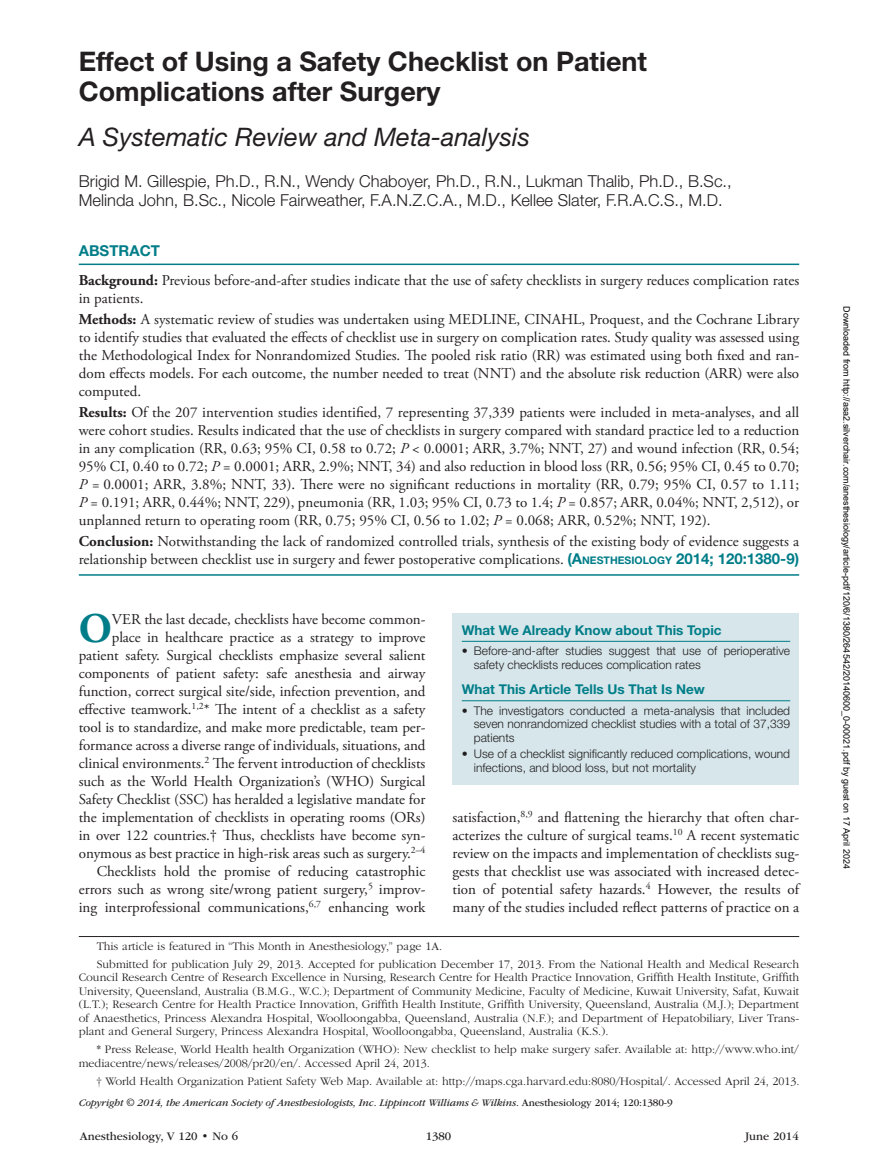
<style>
.page{position:relative;width:878px;height:1175px;background:#fff}
.page>*{position:absolute;margin:0;border:0;box-sizing:border-box;transform-origin:0 0}
.t1{font:700 42.15px "Adobe Garamond Pro";color:#007d88}
.t2{font:700 27px/30px "Helvetica Neue LT Std";color:#231f20}
.t3{font:italic 25.5px "Helvetica Neue LT Std";color:#231f20}
.t4{font:300 16.5px/19.5px "Helvetica Neue LT Std";color:#231f20}
.t5{font:15px/18px "Adobe Garamond Pro";letter-spacing:-.005em;color:#231f20;text-align:justify}
.t6{font:700 15px "Helvetica Neue LT Std";color:#007d88}
.t7{font:700 13.5px "Helvetica Neue LT Std";color:#007d88}
.t8{font:300 12px/13.5px "ITC Garamond Std";color:#231f20}
.t9{font:300 12px/13.5px "Helvetica Neue LT Std";color:#231f20}
.t10{font:12px "ITC Garamond Std";color:#231f20}
.t11{font:italic 10.5px "ITC Garamond Std";letter-spacing:-.01em;color:#231f20}
.t12{font:9px "Arial";color:#000}
.s1{font-weight:700}
.s2{font-style:italic}
.s3{font-family:"Helvetica Neue LT Std";font-weight:700;color:#007d88}
.s4{font-family:"Helvetica Neue LT Std";font-weight:700;font-size:10.5px;color:#007d88}
.s5{font-style:normal}
</style>
<div class="page">
<div style="left:452px;top:613px;width:347px;height:172px;background:#d6e6ea"></div>
<hr style="left:462px;top:641px;width:328px;height:1px;background:#007d88">
<hr style="left:462px;top:700px;width:328px;height:1px;background:#007d88">
<hr style="left:79px;top:263px;width:720px;height:2px;background:#007d88">
<hr style="left:79px;top:574px;width:720px;height:1px;background:#007d88">
<hr style="left:79px;top:936px;width:720px;height:1px;background:#231f20">
<h2 class="t2" style="left:79px;top:46px;width:569px">Effect of Using a Safety Checklist on Patient<br>Complications after Surgery</h2>
<h3 class="t3" style="left:79px;top:122px;width:452px">A Systematic Review and Meta-analysis</h3>
<p class="t4" style="left:79px;top:171px;width:654px">Brigid M. Gillespie, Ph.D., R.N., Wendy Chaboyer, Ph.D., R.N., Lukman Thalib, Ph.D., B.Sc.,<br>Melinda John, B.Sc., Nicole Fairweather, F.A.N.Z.C.A., M.D., Kellee Slater, F.R.A.C.S., M.D.</p>
<p class="t6" style="left:79px;top:241px;width:83px">ABSTRACT</p>
<p class="t5" style="left:79px;top:271px;width:722px"><span class="s1">Background:</span> Previous before-and-after studies indicate that the use of safety checklists in surgery reduces complication rates in patients.</p>
<p class="t5" style="left:79px;top:310px;width:722px"><span class="s1">Methods:</span> A systematic review of studies was undertaken using MEDLINE, CINAHL, Proquest, and the Cochrane Library to identify studies that evaluated the effects of checklist use in surgery on complication rates. Study quality was assessed using the Methodological Index for Nonrandomized Studies. The pooled risk ratio (RR) was estimated using both fixed and ran&shy;dom effects models. For each outcome, the number needed to treat (NNT) and the absolute risk reduction (ARR) were also computed.</p>
<p class="t5" style="left:79px;top:403px;width:722px"><span class="s1">Results:</span> Of the 207 intervention studies identified, 7 representing 37,339 patients were included in meta-analyses, and all were cohort studies. Results indicated that the use of checklists in surgery compared with standard practice led to a reduction in any complication (RR, 0.63; 95% CI, 0.58 to 0.72; <span class="s2">P</span> &lt; 0.0001; ARR, 3.7%; NNT, 27) and wound infection (RR, 0.54; 95% CI, 0.40 to 0.72; <span class="s2">P</span> = 0.0001; ARR, 2.9%; NNT, 34) and also reduction in blood loss (RR, 0.56; 95% CI, 0.45 to 0.70; <span class="s2">P</span> = 0.0001; ARR, 3.8%; NNT, 33). There were no significant reductions in mortality (RR, 0.79; 95% CI, 0.57 to 1.11; <span class="s2">P</span> = 0.191; ARR, 0.44%; NNT, 229), pneumonia (RR, 1.03; 95% CI, 0.73 to 1.4; <span class="s2">P</span> = 0.857; ARR, 0.04%; NNT, 2,512), or unplanned return to operating room (RR, 0.75; 95% CI, 0.56 to 1.02; <span class="s2">P</span> = 0.068; ARR, 0.52%; NNT, 192).</p>
<p class="t5" style="left:79px;top:532px;width:722px"><span class="s1">Conclusion:</span> Notwithstanding the lack of randomized controlled trials, synthesis of the existing body of evidence suggests a relationship between checklist use in surgery and fewer postoperative complications. <span class="s3">(A</span><span class="s4">NESTHESIOLOGY</span> <span class="s3">2014; 120:1380-9)</span></p>
<p class="t5" style="left:79px;top:610px;width:348px;text-align:right">VER the last decade, checklists have become common-<br>place in healthcare practice as a strategy to improve patient safety. Surgical checklists emphasize several salient components of patient safety: safe anesthesia and airway function, correct surgical site/side, infection prevention, and effective teamwork.<sup>1,2</sup>* The intent of a checklist as a safety tool is to standardize, and make more predictable, team per&shy;formance across a diverse range of individuals, situations, and clinical environments.<sup>2</sup> The fervent introduction of checklists such as the World Health Organization’s (WHO) Surgical Safety Checklist (SSC) has heralded a legislative mandate for the implementation of checklists in operating rooms (ORs) in over 122 countries.† Thus, checklists have become syn&shy;onymous as best practice in high-risk areas such as surgery.<sup>2–4<br></sup>Checklists hold the promise of reducing catastrophic errors such as wrong site/wrong patient surgery,<sup>5</sup> improv&shy;ing interprofessional communications,<sup>6,7</sup> enhancing work</p>
<h1 class="t1" style="left:79px;top:604px;width:35px">O</h1>
<p class="t7" style="left:462px;top:621px;width:261px">What We Already Know about This Topic</p>
<p class="t9" style="left:474px;top:644px;width:318px;text-indent:-12px">• Before-and-after studies suggest that use of perioperative safety checklists reduces complication rates</p>
<p class="t7" style="left:462px;top:681px;width:244px">What This Article Tells Us That Is New</p>
<p class="t9" style="left:474px;top:703px;width:318px;text-align:justify;text-indent:-12px">• The investigators conducted a meta-analysis that included seven nonrandomized checklist studies with a total of 37,339 patients</p>
<p class="t9" style="left:474px;top:747px;width:318px;text-indent:-12px">• Use of a checklist significantly reduced complications, wound infections, and blood loss, but not mortality</p>
<p class="t5" style="left:452px;top:808px;width:348px">satisfaction,<sup>8,9</sup> and flattening the hierarchy that often char&shy;acterizes the culture of surgical teams.<sup>10</sup> A recent systematic review on the impacts and implementation of checklists sug&shy;gests that checklist use was associated with increased detec&shy;tion of potential safety hazards.<sup>4</sup> However, the results of many of the studies included reflect patterns of practice on a</p>
<p class="t8" style="left:97px;top:937px;width:704px;line-height:18px">This article is featured in “This Month in Anesthesiology,” page 1A.<br>Submitted for publication July 29, 2013. Accepted for publication December 17, 2013. From the National Health and Medical Research</p>
<p class="t8" style="left:79px;top:970px;width:722px;text-align:justify">Council Research Centre of Research Excellence in Nursing, Research Centre for Health Practice Innovation, Griffith Health Institute, Griffith University, Queensland, Australia (B.M.G., W.C.); Department of Community Medicine, Faculty of Medicine, Kuwait University, Safat, Kuwait (L.T.); Research Centre for Health Practice Innovation, Griffith Health Institute, Griffith University, Queensland, Australia (M.J.); Department of Anaesthetics, Princess Alexandra Hospital, Woolloongabba, Queensland, Australia (N.F.); and Department of Hepatobiliary, Liver Trans&shy;plant and General Surgery, Princess Alexandra Hospital, Woolloongabba, Queensland, Australia (K.S.).</p>
<p class="t8" style="left:79px;top:1042px;width:721px;text-indent:18px">* Press Release, World Health health Organization (WHO): New checklist to help make surgery safer. Available at: http://www.who.int/ mediacentre/news/releases/2008/pr20/en/. Accessed April 24, 2013.</p>
<p class="t8" style="left:97px;top:1074px;width:704px">† World Health Organization Patient Safety Web Map. Available at: http://maps.cga.harvard.edu:8080/Hospital/. Accessed April 24, 2013.</p>
<p class="t11" style="left:79px;top:1096px;width:595px">Copyright © 2014, the American Society of Anesthesiologists, Inc. Lippincott Williams &amp; Wilkins. <span class="s5">Anesthesiology 2014; 120:1380-9</span></p>
<p class="t10" style="left:80px;top:1130px;width:160px">Anesthesiology, V 120 • No 6</p>
<p class="t10" style="left:426px;top:1130px;width:27px">1380</p>
<p class="t10" style="left:745px;top:1130px;width:55px">June 2014</p>
<p class="t12" style="left:850px;top:306px;width:564px;rotate:90deg">Downloaded from http://asa2.silverchair.com/anesthesiology/article-pdf/120/6/1380/264542/20140600_0-00021.pdf by guest on 17 April 2024</p>
</div>
